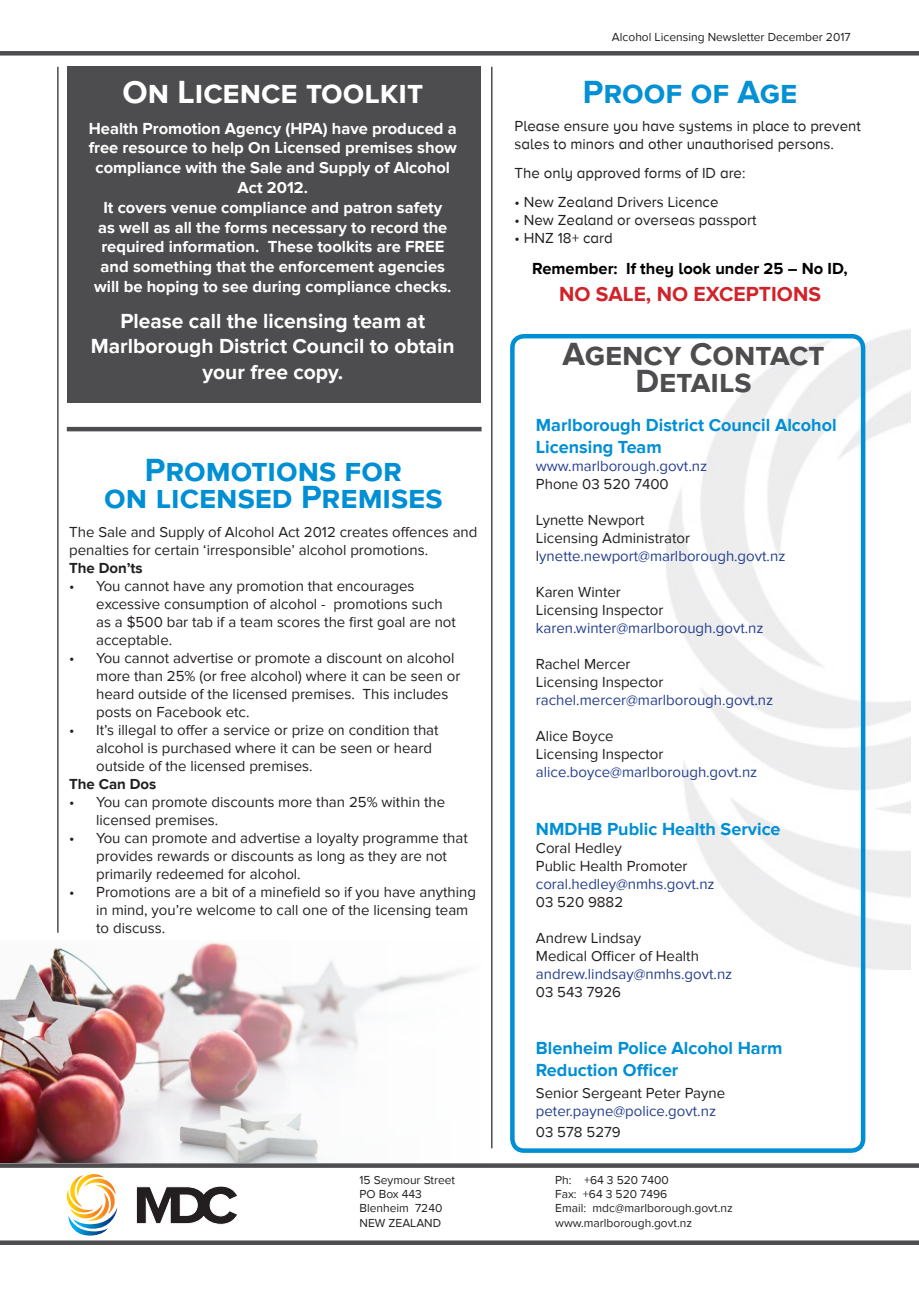
<style>
.page{position:relative;width:919px;height:1289px;background:#fff}
.page>*{position:absolute;margin:0;border:0;box-sizing:border-box;transform-origin:0 0}
.t1{font:700 33px/27px "Proxima Nova";color:#008fd4;text-align:center}
.t2{font:700 33px/27px "Proxima Nova";color:#4d4d4f;text-align:center}
.Major_Heading{font:700 33px "Proxima Nova";color:#fff}
.Major_Heading-2{font:700 33px "Proxima Nova";color:#0390d4}
.t3{font:700 21px/25.2px "Proxima Nova";color:#fff;text-align:center}
.t4{font:700 21px "Proxima Nova A";color:#d1232a}
.heading_3{font:700 18px/21.6px "Proxima Nova";color:#008fd4}
.t5{font:700 16.5px/19.8px "Proxima Nova";color:#fff;text-align:center}
.t6{font:700 16.5px "Proxima Nova A";color:#000}
.t7{font:15px/18px "Proxima Nova";color:#231f20}
.t8{font:15px "Proxima Nova";color:#253f8e}
.t9{font:15px/18px "Proxima Nova A";color:#231f20}
.t10{font:700 15px "Proxima Nova";color:#231f20}
.t11{font:12px "Proxima Nova";color:#231f20}
.s1{color:#231f20}
</style>
<div class="page">
<div style="left:0;top:51px;width:918px;height:5px;background:#4d4d4f"></div>
<hr style="left:491px;top:67px;width:1px;height:1081px;background:#4d4d4f">
<hr style="left:67px;top:427px;width:414px;height:4px;background:#4d4d4f">
<svg style="left:67px;top:1174px;width:50px;height:62px"></svg>
<svg style="left:136px;top:1186px;width:101px;height:38px"></svg>
<svg style="left:0;top:1163px;width:918px;height:4px;background:#5c5c5e"></svg>
<svg style="left:0;top:1240px;width:918px;height:4px;background:#616163"></svg>
<hr style="left:57px;top:67px;width:2px;height:865px;background:#4d4d4f">
<div style="left:67px;top:67px;width:413px;height:336px;background:#4d4d4f"></div>
<img style="left:0;top:942px;width:460px;height:220px">
<img style="left:666px;top:329px;width:244px;height:640px">
<div style="left:510px;top:334px;width:355px;height:818px;border:4px solid #008fd4;border-radius:12px"></div>
<p class="Major_Heading" style="left:122px;top:73px;width:302px">On Licence toolkit</p>
<p class="t5" style="left:89px;top:119px;width:369px">Health Promotion Agency (HPA) have produced a free resource to help On Licensed premises show compliance with the Sale and Supply of Alcohol Act 2012.</p>
<p class="t5" style="left:94px;top:198px;width:359px">It covers venue compliance and patron safety as well as all the forms necessary to record the required information. These toolkits are FREE and something that the enforcement agencies will be hoping to see during compliance checks.</p>
<p class="t3" style="left:91px;top:309px;width:365px">Please call the licensing team at<br>Marlborough District Council to obtain your free copy.</p>
<p class="t1" style="left:104px;top:457px;width:339px">Promotions for<br>on licensed Premises</p>
<p class="t7" style="left:69px;top:523px;width:410px">The Sale and Supply of Alcohol Act 2012 creates offences and penalties for certain ‘irresponsible’ alcohol promotions.</p>
<p class="t10" style="left:69px;top:559px;width:75px">The Don’ts</p>
<p class="t7" style="left:96px;top:577px;width:361px;text-indent:-27px">• You cannot have any promotion that encourages excessive consumption of alcohol - promotions such as a $500 bar tab if a team scores the first goal are not acceptable.</p>
<p class="t7" style="left:96px;top:649px;width:365px;text-indent:-27px">• You cannot advertise or promote a discount on alcohol more than 25% (or free alcohol) where it can be seen or heard outside of the licensed premises. This includes posts on Facebook etc.</p>
<p class="t7" style="left:96px;top:721px;width:344px;text-indent:-27px">• It’s illegal to offer a service or prize on condition that alcohol is purchased where it can be seen or heard outside of the licensed premises.</p>
<p class="t10" style="left:69px;top:775px;width:89px">The Can Dos</p>
<p class="t7" style="left:96px;top:793px;width:350px;text-indent:-27px">• You can promote discounts more than 25% within the licensed premises.</p>
<p class="t7" style="left:96px;top:829px;width:373px;text-indent:-27px">• You can promote and advertise a loyalty programme that provides rewards or discounts as long as they are not primarily redeemed for alcohol.</p>
<p class="t7" style="left:96px;top:883px;width:381px;text-indent:-27px">• Promotions are a bit of a minefield so if you have anything in mind, you’re welcome to call one of the licensing team to discuss.</p>
<p class="t11" style="left:359px;top:1172px;width:97px">15 Seymour Street</p>
<p class="t11" style="left:359px;top:1186px;width:64px">PO Box 443</p>
<p class="t11" style="left:359px;top:1201px;width:84px">Blenheim 7240</p>
<p class="t11" style="left:359px;top:1215px;width:83px">NEW ZEALAND</p>
<p class="t11" style="left:612px;top:30px;width:240px">Alcohol Licensing Newsletter December 2017</p>
<p class="Major_Heading-2" style="left:582px;top:73px;width:216px">Proof of Age</p>
<p class="t9" style="left:514px;top:117px;width:347px">Please ensure you have systems in place to prevent sales to minors and other unauthorised persons.</p>
<p class="t9" style="left:514px;top:164px;width:232px">The only approved forms of ID are:</p>
<p class="t9" style="left:514px;top:193px;width:205px">• New Zealand Drivers Licence</p>
<p class="t9" style="left:514px;top:211px;width:243px">• New Zealand or overseas passport</p>
<p class="t9" style="left:514px;top:229px;width:100px">• HNZ 18+ card</p>
<p class="t6" style="left:532px;top:259px;width:317px">Remember: If they look under 25 – No ID,</p>
<p class="t4" style="left:559px;top:282px;width:263px">NO SALE, NO EXCEPTIONS</p>
<p class="t2" style="left:562px;top:341px;width:263px">Agency Contact<br>Details</p>
<p class="heading_3" style="left:536px;top:415px;width:302px">Marlborough District Council Alcohol<br>Licensing Team</p>
<p class="t8" style="left:536px;top:457px;width:173px">www.marlborough.govt.nz</p>
<p class="t7" style="left:536px;top:475px;width:134px">Phone 03 520 7400</p>
<p class="t7" style="left:536px;top:511px;width:110px">Lynette Newport</p>
<p class="t7" style="left:536px;top:529px;width:156px">Licensing Administrator</p>
<p class="t8" style="left:536px;top:547px;width:251px"><span class="s1">l</span>ynette.newport@marlborough.govt.nz</p>
<p class="t7" style="left:536px;top:583px;width:86px">Karen Winter</p>
<p class="t7" style="left:536px;top:601px;width:129px">Licensing Inspector</p>
<p class="t8" style="left:536px;top:619px;width:229px">karen.winter@marlborough.govt.nz</p>
<p class="t7" style="left:536px;top:655px;width:96px">Rachel Mercer</p>
<p class="t7" style="left:536px;top:673px;width:129px">Licensing Inspector</p>
<p class="t8" style="left:536px;top:691px;width:239px">rachel.mercer@marlborough.govt.nz</p>
<p class="t7" style="left:536px;top:727px;width:79px">Alice Boyce</p>
<p class="t7" style="left:536px;top:745px;width:129px">Licensing Inspector</p>
<p class="t8" style="left:536px;top:763px;width:223px">alice.boyce@marlborough.govt.nz</p>
<p class="heading_3" style="left:536px;top:818px;width:246px">NMDHB Public Health Service</p>
<p class="t7" style="left:536px;top:838px;width:87px">Coral Hedley</p>
<p class="t7" style="left:536px;top:856px;width:153px">Public Health Promoter</p>
<p class="t8" style="left:536px;top:875px;width:180px">coral.hedley@nmhs.govt.nz</p>
<p class="t7" style="left:536px;top:892px;width:89px">03 520 9882</p>
<p class="t7" style="left:536px;top:928px;width:107px">Andrew Lindsay</p>
<p class="t7" style="left:536px;top:946px;width:164px">Medical Officer of Health</p>
<p class="t8" style="left:536px;top:965px;width:198px">andrew.lindsay@nmhs.govt.nz</p>
<p class="t7" style="left:536px;top:982px;width:87px">03 543 7926</p>
<p class="heading_3" style="left:536px;top:1037px;width:248px">Blenheim Police Alcohol Harm<br>Reduction Officer</p>
<p class="t7" style="left:536px;top:1083px;width:191px">Senior Sergeant Peter Payne</p>
<p class="t8" style="left:536px;top:1101px;width:182px">peter.payne@police.govt.nz</p>
<p class="t7" style="left:536px;top:1123px;width:86px">03 578 5279</p>
<p class="t11" style="left:555px;top:1172px;width:115px">Ph: +64 3 520 7400</p>
<p class="t11" style="left:555px;top:1186px;width:113px">Fax: +64 3 520 7496</p>
<p class="t11" style="left:555px;top:1201px;width:179px">Email: mdc@marlborough.govt.nz</p>
<p class="t11" style="left:555px;top:1215px;width:138px">www.marlborough.govt.nz</p>
</div>
